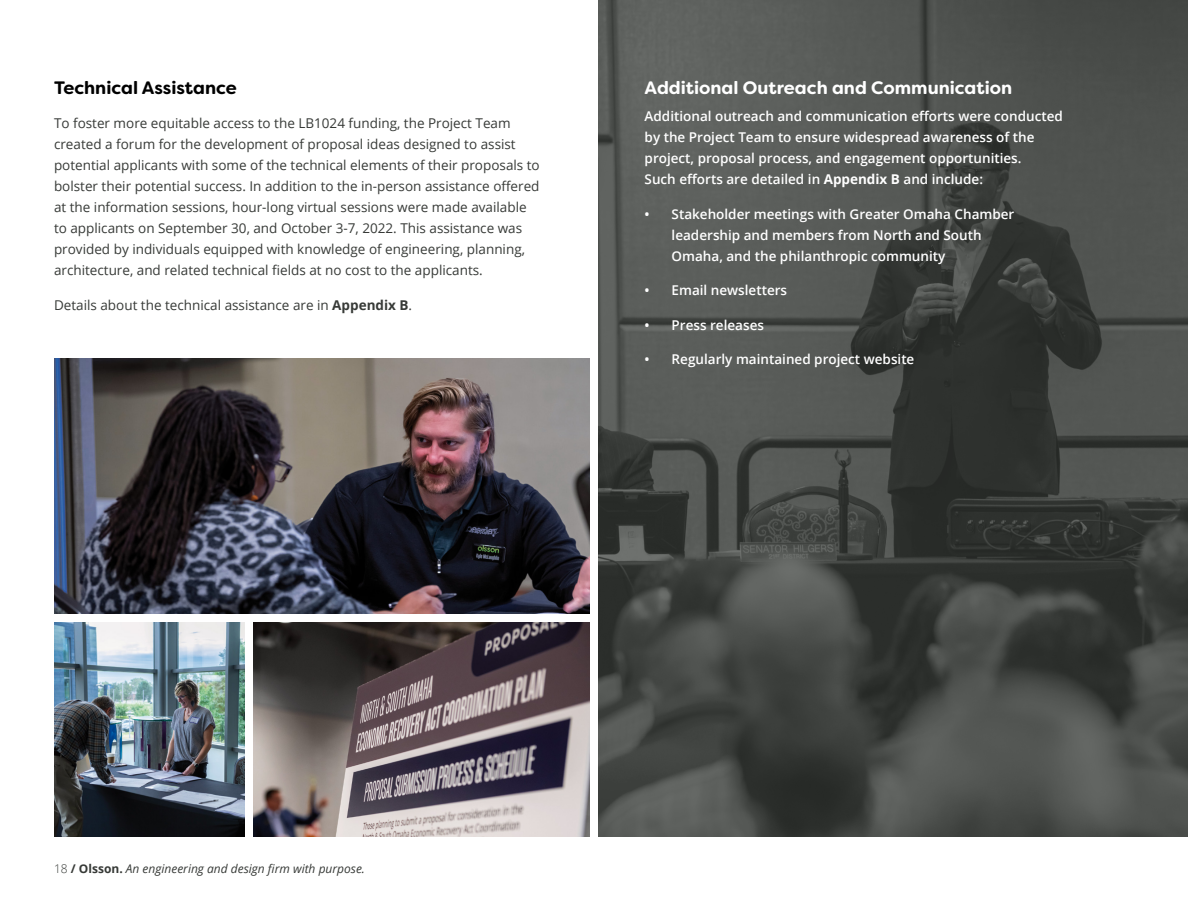
<style>
.page{position:relative;width:1188px;height:918px;background:#fff}
.page>*{position:absolute;margin:0;border:0;box-sizing:border-box;transform-origin:0 0}
.t1{font:700 18px "Filson Soft";color:#fff}
.t2{font:700 18px "Filson Soft";color:#000}
.t3{font:13.5px/21px "Open Sans";color:#373a37}
.t4{font:600 13.5px/21px "Open Sans";color:#fff}
.t5{font:italic 12px "Open Sans";color:#373a37}
.s1{font-weight:700}
.s2{font-weight:300;font-style:normal}
.s3{font-weight:700;font-style:normal}
</style>
<div class="page">
<img style="left:598px;top:0;width:590px;height:837px">
<img style="left:54px;top:359px;width:536px;height:255px">
<img style="left:254px;top:623px;width:336px;height:214px">
<img style="left:54px;top:623px;width:190px;height:214px">
<h1 class="t2" style="left:54px;top:76px;width:184px">Technical Assistance</h1>
<p class="t3" style="left:54px;top:112px;width:487px">To foster more equitable access to the LB1024 funding, the Project Team created a forum for the development of proposal ideas designed to assist potential applicants with some of the technical elements of their proposals to bolster their potential success. In addition to the in-person assistance offered at the information sessions, hour-long virtual sessions were made available to applicants on September 30, and October 3-7, 2022. This assistance was provided by individuals equipped with knowledge of engineering, planning, architecture, and related technical fields at no cost to the applicants.</p>
<p class="t3" style="left:54px;top:294px;width:360px">Details about the technical assistance are in <span class="s1">Appendix B</span>.</p>
<h1 class="t1" style="left:645px;top:76px;width:369px">Additional Outreach and Communication</h1>
<p class="t4" style="left:645px;top:106px;width:420px">Additional outreach and communication efforts were conducted by the Project Team to ensure widespread awareness of the project, proposal process, and engagement opportunities.<br>Such efforts are detailed in <span class="s1">Appendix B</span> and include:</p>
<p class="t4" style="left:672px;top:203px;width:344px;text-indent:-27px">• Stakeholder meetings with Greater Omaha Chamber leadership and members from North and South<br>Omaha, and the philanthropic community</p>
<p class="t4" style="left:645px;top:280px;width:144px">• Email newsletters</p>
<p class="t4" style="left:645px;top:314px;width:121px">• Press releases</p>
<p class="t4" style="left:645px;top:349px;width:271px">• Regularly maintained project website</p>
<p class="t5" style="left:54px;top:860px;width:313px"><span class="s2">18</span> <span class="s3">/ Olsson.</span> An engineering and design firm with purpose.</p>
</div>
